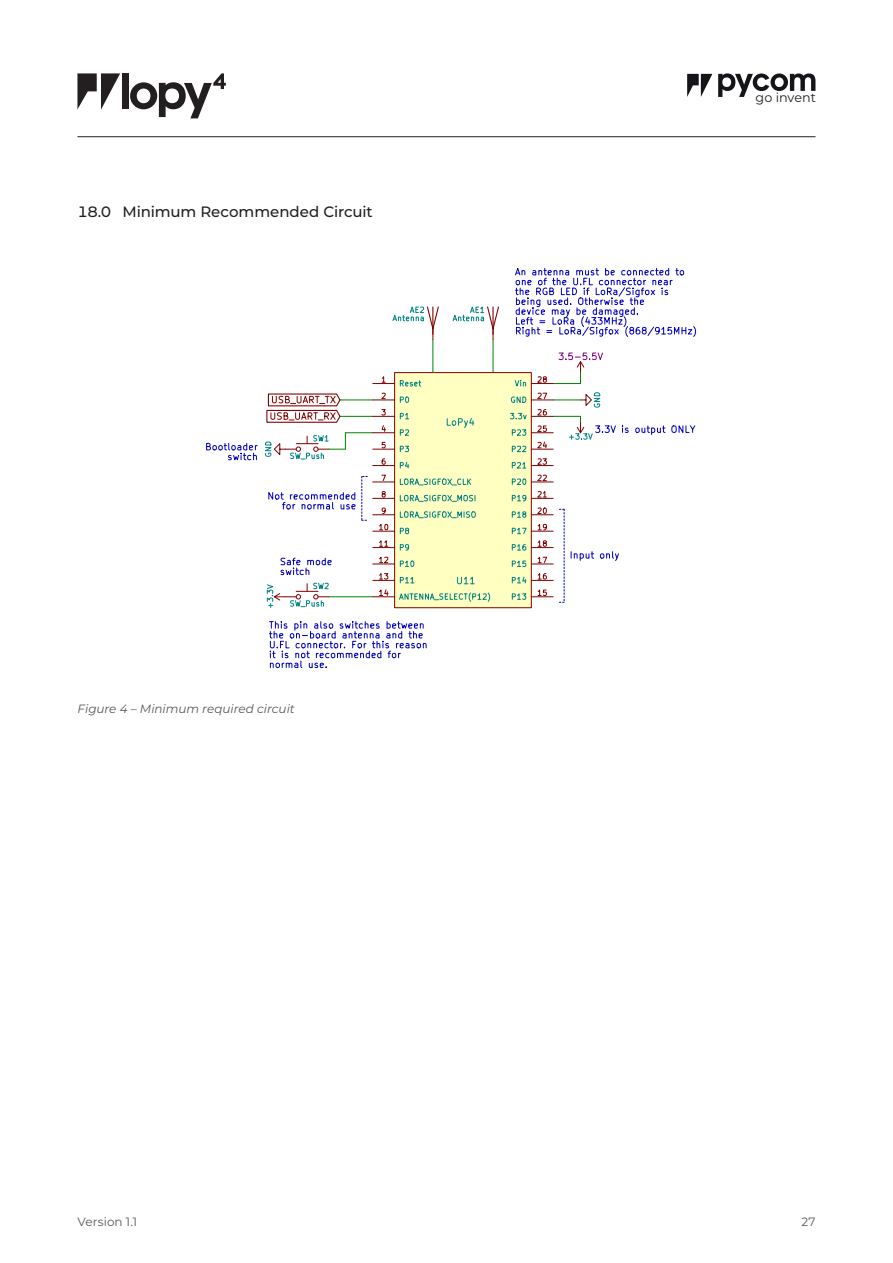
<style>
.page{position:relative;width:893px;height:1263px;background:#fff}
.page>*{position:absolute;margin:0;border:0;box-sizing:border-box;transform-origin:0 0}
.TOC_Section{font:500 15px "Montserrat";letter-spacing:-.005em;color:#231f20}
.t1{font:12.75px "Montserrat";color:#231f20}
.Figure{font:italic 12px "Montserrat";letter-spacing:-.005em;color:#57585a}
.t2{font:12px "Montserrat";letter-spacing:.005em;color:#57585a}
</style>
<div class="page">
<svg style="left:571px;top:551px;width:23px;height:9px"></svg>
<svg style="left:600px;top:551px;width:19px;height:10px"></svg>
<svg style="left:635px;top:425px;width:61px;height:10px"></svg>
<svg style="left:452px;top:306px;width:47px;height:34px"></svg>
<svg style="left:515px;top:268px;width:181px;height:69px"></svg>
<svg style="left:559px;top:509px;width:6px;height:94px"></svg>
<hr style="left:493px;top:340px;width:1px;height:38px;background:#008400">
<svg style="left:269px;top:621px;width:158px;height:47px"></svg>
<div style="left:395px;top:373px;width:136px;height:235px;background:#ffffc2"></div>
<svg style="left:512px;top:458px;width:41px;height:43px"></svg>
<svg style="left:509px;top:352px;width:120px;height:100px"></svg>
<svg style="left:512px;top:507px;width:41px;height:93px"></svg>
<svg style="left:206px;top:375px;width:284px;height:234px"></svg>
<svg style="left:392px;top:306px;width:47px;height:34px"></svg>
<hr style="left:433px;top:340px;width:1px;height:33px;background:#008400">
<svg style="left:687px;top:74px;width:25px;height:23px"></svg>
<svg style="left:718px;top:73px;width:97px;height:24px"></svg>
<div style="left:122px;top:73px;width:6px;height:36px;background:#231f20"></div>
<svg style="left:77px;top:73px;width:43px;height:37px"></svg>
<svg style="left:130px;top:73px;width:96px;height:45px"></svg>
<hr style="left:77px;top:136px;width:738px;height:1px;background:#231f20">
<p class="TOC_Section" style="left:77px;top:202px;width:297px">18.0 Minimum Recommended Circuit</p>
<p class="Figure" style="left:77px;top:700px;width:219px">Figure 4 – Minimum required circuit</p>
<p class="t1" style="left:756px;top:89px;width:62px">go invent</p>
<p class="t2" style="left:77px;top:1213px;width:61px">Version 1.1</p>
<p class="t2" style="left:801px;top:1213px;width:16px">27</p>
</div>
